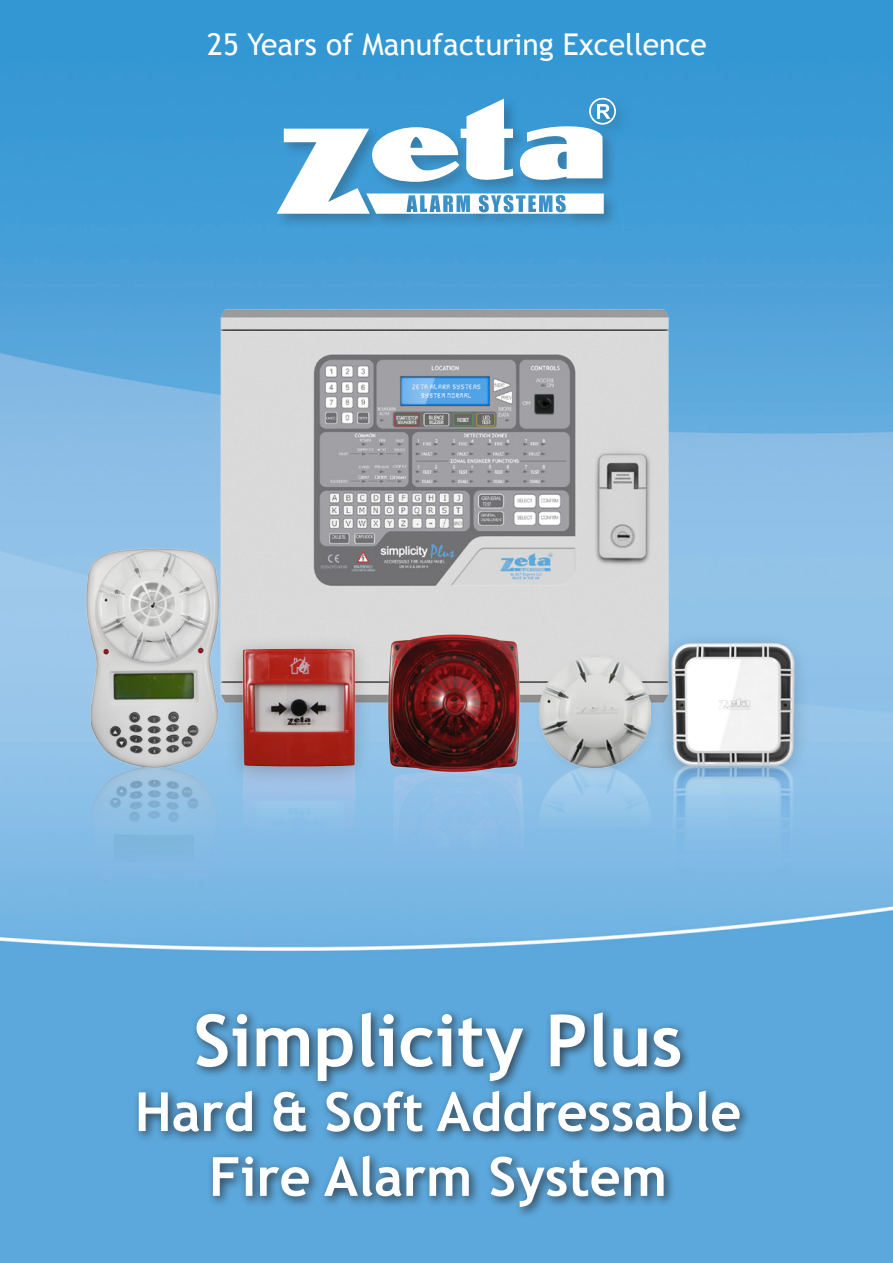
<style>
.page{position:relative;width:893px;height:1263px;background:#fff}
.page>*{position:absolute;margin:0;border:0;box-sizing:border-box;transform-origin:0 0}
.Heading_1{font:700 72px "Trebuchet MS";color:#fff}
.Heading_1-2{font:700 54px/64.8px "Trebuchet MS";color:#fff;text-align:center}
.t1{font:30px "Trebuchet MS";color:#fff}
</style>
<div class="page">
<img style="left:0;top:0;width:893px;height:1263px">
<img style="left:204px;top:286px;width:485px;height:433px">
<div style="left:273px;top:94px;width:356px;height:134px;background:#231f20;opacity:.25"></div>
<svg style="left:277px;top:98px;width:339px;height:116px"></svg>
<div style="left:133px;top:1006px;width:618px;height:212px;background:#231f20;opacity:.75"></div>
<img style="left:540px;top:778px;width:110px;height:99px">
<img style="left:235px;top:787px;width:129px;height:104px">
<div style="left:533px;top:650px;width:129px;height:128px;background:#231f20;opacity:.1"></div>
<div style="left:222px;top:633px;width:149px;height:154px;background:#231f20;opacity:.26"></div>
<img style="left:391px;top:768px;width:135px;height:142px">
<img style="left:387px;top:632px;width:134px;height:142px">
<img style="left:666px;top:787px;width:133px;height:106px">
<div style="left:650px;top:628px;width:160px;height:159px;background:#231f20;opacity:.26"></div>
<img style="left:666px;top:637px;width:133px;height:130px">
<img style="left:84px;top:772px;width:138px;height:215px">
<img style="left:84px;top:546px;width:138px;height:226px">
<p class="t1" style="left:207px;top:26px;width:501px">25 Years of Manufacturing Excellence</p>
<p class="Heading_1" style="left:194px;top:996px;width:490px">Simplicity Plus</p>
<p class="Heading_1-2" style="left:135px;top:1079px;width:608px">Hard &amp; Soft Addressable<br>Fire Alarm System</p>
</div>
